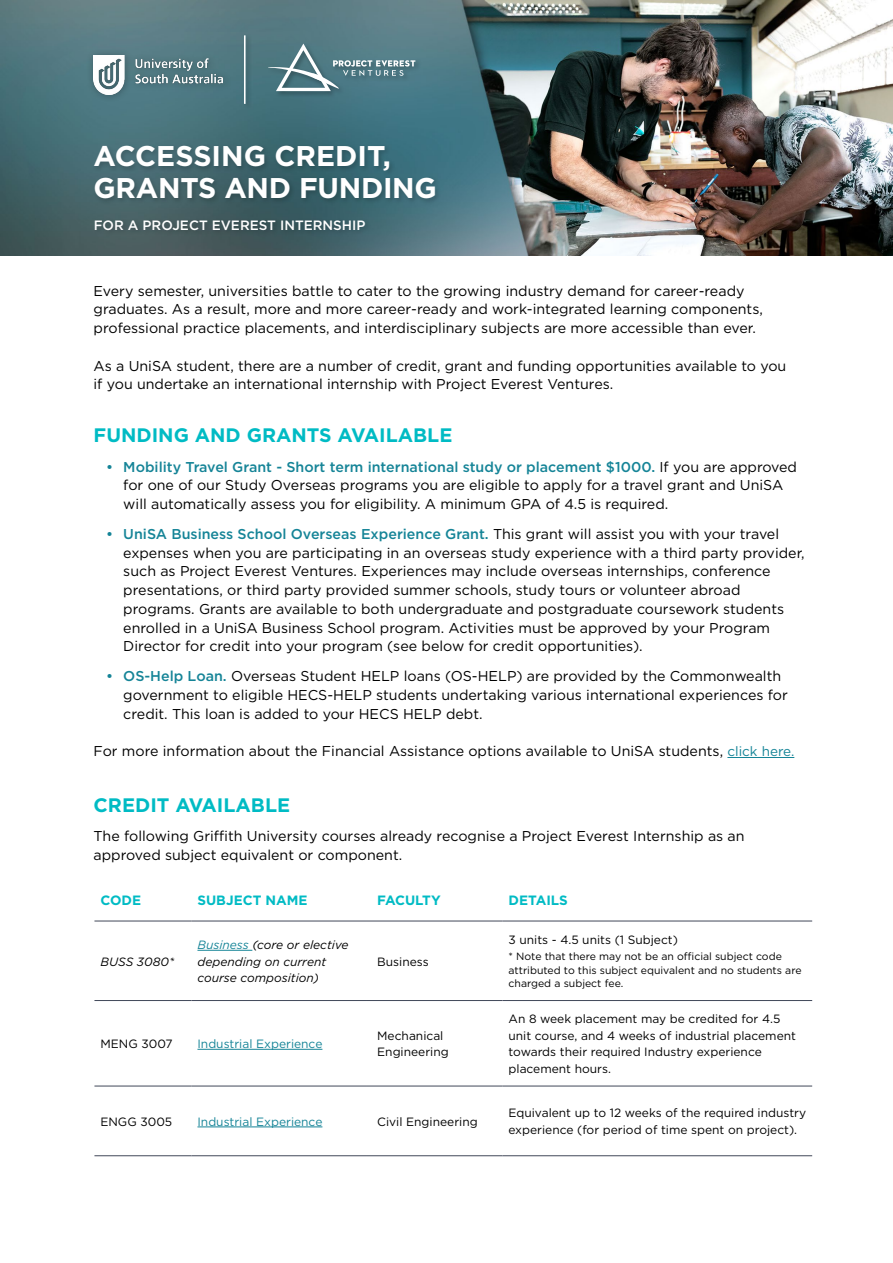
<style>
.page{position:relative;width:893px;height:1263px;background:#fff}
.page>*{position:absolute;margin:0;border:0;box-sizing:border-box;transform-origin:0 0}
.t1{font:700 28.5px/31.5px "Gotham";letter-spacing:-.01em;color:#fff}
.t2{font:700 19.5px "Gotham";color:#00bbc4}
.t3{font:14.25px/18.8px "Gotham";color:#000}
.t4{font:500 13.5px "Gotham";color:#fff}
.t5{font:700 13.5px "Gotham";color:#00bbc4}
.t6{font:700 13.5px "Gotham";letter-spacing:-.025em;color:#00bbc4}
.t7{font:12px/16.5px "Gotham";color:#000}
.t8{font:italic 12px/16.5px "Gotham";color:#000}
.t9{font:12px "Gotham";color:#158497}
.t10{font:10.5px/13.5px "Gotham";color:#000}
.s1{font-weight:500;color:#158497}
.s2{font-size:13.5px;color:#158497}
.s3{color:#158497}
</style>
<div class="page">
<img style="left:0;top:0;width:893px;height:255px">
<div style="left:92px;top:144px;width:349px;height:61px;background:#000;opacity:.2"></div>
<div style="left:93px;top:218px;width:278px;height:18px;background:#000;opacity:.2"></div>
<div style="left:266px;top:42px;width:156px;height:55px;background:#000;opacity:.3"></div>
<svg style="left:268px;top:44px;width:147px;height:47px;background:#668b94"></svg>
<div style="left:242px;top:33px;width:10px;height:77px;background:#476f77"></div>
<hr style="left:244px;top:35px;width:2px;height:69px;background:#fff">
<hr style="left:727px;top:757px;width:67px;height:1px;background:#158497">
<hr style="left:94px;top:921px;width:97px;height:1px;background:#414859">
<hr style="left:191px;top:921px;width:176px;height:1px;background:#414859">
<hr style="left:367px;top:921px;width:135px;height:1px;background:#414859">
<hr style="left:502px;top:921px;width:310px;height:1px;background:#414859">
<hr style="left:94px;top:1000px;width:97px;height:1px;background:#414859">
<hr style="left:191px;top:1000px;width:176px;height:1px;background:#414859">
<hr style="left:367px;top:1000px;width:135px;height:1px;background:#414859">
<hr style="left:502px;top:1000px;width:310px;height:1px;background:#414859">
<hr style="left:94px;top:1086px;width:97px;height:1px;background:#414859">
<hr style="left:191px;top:1086px;width:176px;height:1px;background:#414859">
<hr style="left:367px;top:1086px;width:135px;height:1px;background:#414859">
<hr style="left:502px;top:1086px;width:310px;height:1px;background:#414859">
<hr style="left:94px;top:1155px;width:97px;height:1px;background:#414859">
<hr style="left:191px;top:1155px;width:176px;height:1px;background:#414859">
<hr style="left:367px;top:1155px;width:135px;height:1px;background:#414859">
<hr style="left:502px;top:1155px;width:310px;height:1px;background:#414859">
<hr style="left:197px;top:950px;width:55px;height:1px;background:#158497">
<hr style="left:197px;top:1049px;width:125px;height:1px;background:#158497">
<hr style="left:197px;top:1126px;width:125px;height:1px;background:#158497">
<div style="left:86px;top:48px;width:145px;height:55px;background:#4f7a83"></div>
<img style="left:93px;top:55px;width:130px;height:39px">
<h1 class="t1" style="left:94px;top:140px;width:345px">ACCESSING CREDIT,<br>GRANTS AND FUNDING</h1>
<p class="t4" style="left:94px;top:217px;width:273px">FOR A PROJECT EVEREST INTERNSHIP</p>
<p class="t3" style="left:94px;top:281px;width:671px">Every semester, universities battle to cater to the growing industry demand for career-ready graduates. As a result, more and more career-ready and work-integrated learning components, professional practice placements, and interdisciplinary subjects are more accessible than ever.</p>
<p class="t3" style="left:94px;top:356px;width:694px">As a UniSA student, there are a number of credit, grant and funding opportunities available to you if you undertake an international internship with Project Everest Ventures.</p>
<h2 class="t2" style="left:94px;top:422px;width:360px">FUNDING AND GRANTS AVAILABLE</h2>
<p class="t3" style="left:123px;top:457px;width:675px;text-indent:-17px"><span class="s1">• Mobility Travel Grant - Short term international study or placement $1000.</span> If you are approved for one of our Study Overseas programs you are eligible to apply for a travel grant and UniSA will automatically assess you for eligibility. A minimum GPA of 4.5 is required.</p>
<p class="t3" style="left:123px;top:524px;width:683px;text-indent:-17px"><span class="s1">• UniSA Business School Overseas Experience Grant.</span> This grant will assist you with your travel expenses when you are participating in an overseas study experience with a third party provider, such as Project Everest Ventures. Experiences may include overseas internships, conference presentations, or third party provided summer schools, study tours or volunteer abroad programs. Grants are available to both undergraduate and postgraduate coursework students enrolled in a UniSA Business School program. Activities must be approved by your Program Director for credit into your program (see below for credit opportunities).</p>
<p class="t3" style="left:123px;top:666px;width:666px;text-indent:-17px"><span class="s1">• OS-Help Loan.</span> Overseas Student HELP loans (OS-HELP) are provided by the Commonwealth government to eligible HECS-HELP students undertaking various international experiences for credit. This loan is added to your HECS HELP debt.</p>
<p class="t3" style="left:94px;top:741px;width:702px">For more information about the Financial Assistance options available to UniSA students, <span class="s2">click here.</span></p>
<h2 class="t2" style="left:94px;top:792px;width:198px">CREDIT AVAILABLE</h2>
<p class="t3" style="left:94px;top:826px;width:653px">The following Griffith University courses already recognise a Project Everest Internship as an approved subject equivalent or component.</p>
<p class="t5" style="left:100px;top:891px;width:42px">CODE</p>
<p class="t5" style="left:197px;top:891px;width:112px">SUBJECT NAME</p>
<p class="t6" style="left:377px;top:891px;width:65px">FACULTY</p>
<p class="t5" style="left:508px;top:891px;width:61px">DETAILS</p>
<p class="t8" style="left:100px;top:953px;width:75px">BUSS 3080*</p>
<p class="t8" style="left:197px;top:936px;width:153px"><span class="s3">Business</span> (core or elective depending on current course composition)</p>
<p class="t7" style="left:377px;top:953px;width:53px">Business</p>
<p class="t7" style="left:100px;top:1035px;width:74px">MENG 3007</p>
<p class="t9" style="left:197px;top:1036px;width:126px">Industrial Experience</p>
<p class="t7" style="left:377px;top:1027px;width:73px">Mechanical<br>Engineering</p>
<p class="t7" style="left:508px;top:931px;width:171px">3 units - 4.5 units (1 Subject)</p>
<p class="t10" style="left:508px;top:950px;width:295px">* Note that there may not be an official subject code attributed to this subject equivalent and no students are charged a subject fee.</p>
<p class="t7" style="left:508px;top:1010px;width:289px">An 8 week placement may be credited for 4.5 unit course, and 4 weeks of industrial placement towards their required Industry experience placement hours.</p>
<p class="t7" style="left:100px;top:1113px;width:73px">ENGG 3005</p>
<p class="t9" style="left:197px;top:1114px;width:126px">Industrial Experience</p>
<p class="t7" style="left:377px;top:1113px;width:102px">Civil Engineering</p>
<p class="t7" style="left:508px;top:1105px;width:299px">Equivalent up to 12 weeks of the required industry experience (for period of time spent on project).</p>
</div>
